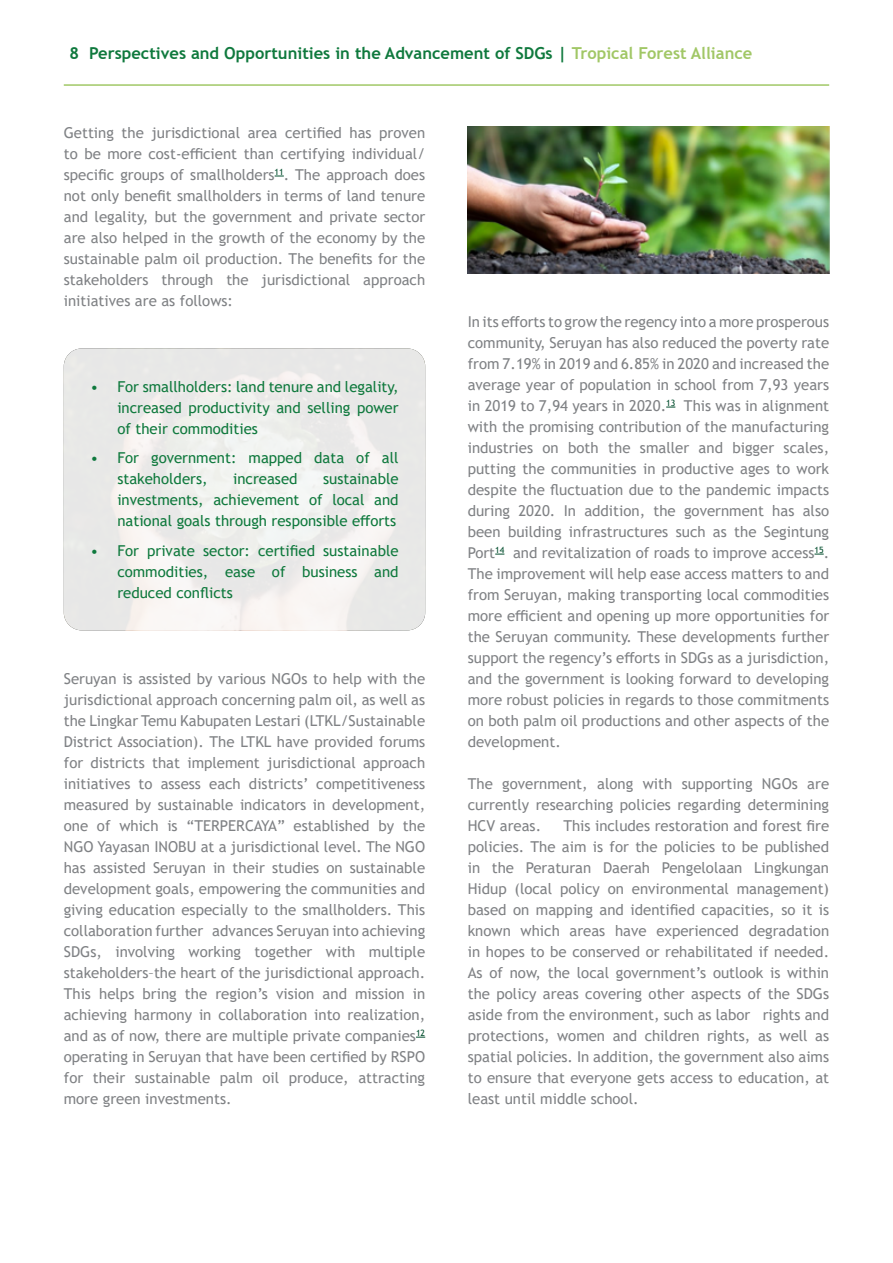
<style>
.page{position:relative;width:893px;height:1263px;background:#fff}
.page>*{position:absolute;margin:0;border:0;box-sizing:border-box;transform-origin:0 0}
.t1{font:700 16.5px "Trebuchet MS";color:#0f793d}
.t2{font:15px/21px "Trebuchet MS";color:#808285;text-align:justify}
.t3{font:15px/21px "Trebuchet MS";color:#0f793d;text-align:justify}
.s1{color:#a1c766}
</style>
<div class="page">
<div style="left:64px;top:348px;width:361px;height:282px;background:linear-gradient(to right,#ededeb,#eeedec);border-radius:18px"></div>
<img style="left:468px;top:127px;width:361px;height:146px">
<hr style="left:64px;top:84px;width:765px;height:2px;background:#a1c866">
<p class="t1" style="left:70px;top:43px;width:684px">8 Perspectives and Opportunities in the Advancement of SDGs | <span class="s1">Tropical Forest Alliance</span></p>
<p class="t2" style="left:64px;top:122px;width:363px">Getting the jurisdictional area certified has proven to be more cost-efficient than certifying individual/ specific groups of smallholders<sup>11</sup>. The approach does not only benefit smallholders in terms of land tenure and legality, but the government and private sector are also helped in the growth of the economy by the sustainable palm oil production. The benefits for the stakeholders through the jurisdictional approach initiatives are as follows:</p>
<p class="t3" style="left:117px;top:376px;width:283px;text-indent:-27px">• For smallholders: land tenure and legality, increased productivity and selling power of their commodities</p>
<p class="t3" style="left:117px;top:447px;width:283px;text-indent:-27px">• For government: mapped data of all stakeholders,</p>
<p class="t3" style="left:117px;top:468px;width:283px;text-indent:206px">sustainable investments, achievement of local and national goals through responsible efforts</p>
<p class="t3" style="left:117px;top:540px;width:283px;text-indent:-27px">• For private sector: certified sustainable commodities, ease of business and reduced conflicts</p>
<p class="t3" style="left:233px;top:468px;width:66px">increased</p>
<p class="t2" style="left:64px;top:668px;width:363px">Seruyan is assisted by various NGOs to help with the jurisdictional approach concerning palm oil, as well as the Lingkar Temu Kabupaten Lestari (LTKL/Sustainable District Association). The LTKL have provided forums for districts that implement jurisdictional approach initiatives to assess each districts’ competitiveness measured by sustainable indicators in development, one of which is “TERPERCAYA” established by the NGO Yayasan INOBU at a jurisdictional level. The NGO has assisted Seruyan in their studies on sustainable development goals, empowering the communities and giving education especially to the smallholders. This collaboration further advances Seruyan into achieving SDGs, involving working together with multiple stakeholders–the heart of the jurisdictional approach.<br>This helps bring the region’s vision and mission in achieving harmony in collaboration into realization, and as of now, there are multiple private companies<sup>12 </sup>operating in Seruyan that have been certified by RSPO for their sustainable palm oil produce, attracting more green investments.</p>
<p class="t2" style="left:468px;top:311px;width:363px">In its efforts to grow the regency into a more prosperous community, Seruyan has also reduced the poverty rate from 7.19% in 2019 and 6.85% in 2020 and increased the average year of population in school from 7,93 years in 2019 to 7,94 years in 2020.<sup>13</sup> This was in alignment with the promising contribution of the manufacturing industries on both the smaller and bigger scales, putting the communities in productive ages to work despite the fluctuation due to the pandemic impacts during 2020. In addition, the government has also been building infrastructures such as the Segintung Port<sup>14</sup> and revitalization of roads to improve access<sup>15</sup>.<br>The improvement will help ease access matters to and from Seruyan, making transporting local commodities more efficient and opening up more opportunities for the Seruyan community. These developments further support the regency’s efforts in SDGs as a jurisdiction, and the government is looking forward to developing more robust policies in regards to those commitments on both palm oil productions and other aspects of the development.</p>
<p class="t2" style="left:468px;top:773px;width:363px">The government, along with supporting NGOs are currently researching policies regarding determining HCV areas.</p>
<p class="t2" style="left:468px;top:815px;width:363px;text-indent:96px">This includes restoration and forest fire policies. The aim is for the policies to be published in the Peraturan Daerah Pengelolaan Lingkungan Hidup (local policy on environmental management) based on mapping and identified capacities, so it is known which areas have experienced degradation in hopes to be conserved or rehabilitated if needed.<br>As of now, the local government’s outlook is within the policy areas covering other aspects of the SDGs aside from the environment, such as labor rights and protections, women and children rights, as well as spatial policies. In addition, the government also aims to ensure that everyone gets access to education, at least until middle school.</p>
</div>
